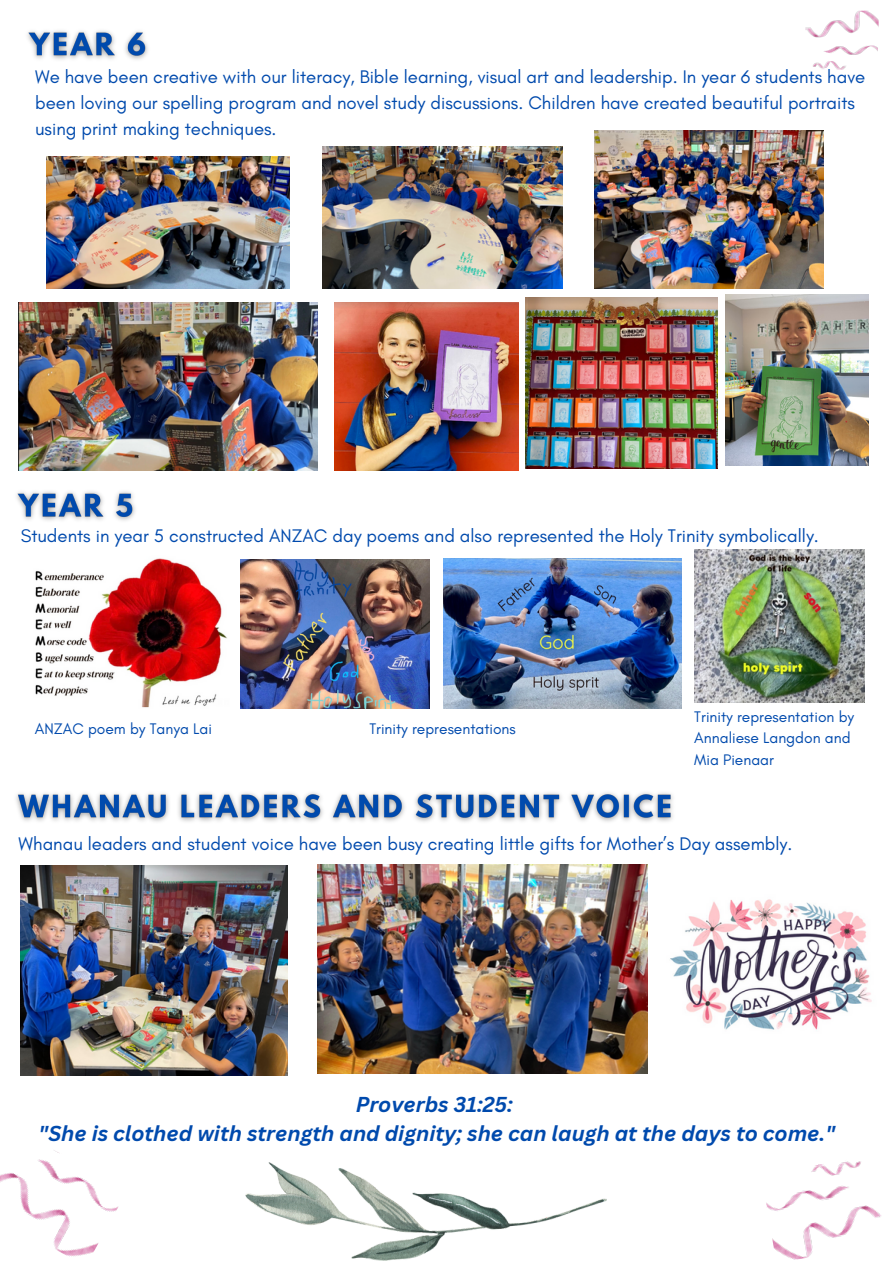
<style>
.page{position:relative;width:894px;height:1264px;background:#fff}
.page>*{position:absolute;margin:0;border:0;box-sizing:border-box;transform-origin:0 0}
.t1{font:italic 700 21px/29.2px "Canva Sans";color:#004aad;text-align:center}
.t2{font:18.6px/25.8px "Glacial Indifference";color:#004aad}
.t3{font:15.6px/21.3px "Glacial Indifference";color:#004aad}
</style>
<div class="page">
<img style="left:47px;top:157px;width:243px;height:131px">
<img style="left:323px;top:146px;width:239px;height:142px">
<img style="left:594px;top:130px;width:229px;height:158px">
<img style="left:19px;top:302px;width:298px;height:168px">
<img style="left:334px;top:302px;width:184px;height:168px">
<img style="left:725px;top:294px;width:142px;height:171px">
<img style="left:525px;top:297px;width:192px;height:171px">
<img style="left:35px;top:558px;width:192px;height:150px">
<img style="left:240px;top:560px;width:189px;height:148px">
<img style="left:443px;top:559px;width:238px;height:149px">
<img style="left:694px;top:549px;width:170px;height:153px">
<img style="left:21px;top:865px;width:266px;height:210px">
<img style="left:317px;top:864px;width:330px;height:209px">
<img style="left:670px;top:899px;width:202px;height:132px">
<img style="left:27px;top:30px;width:121px;height:30px">
<img style="left:16px;top:491px;width:119px;height:30px">
<img style="left:16px;top:792px;width:657px;height:30px">
<img style="left:0;top:1150px;width:119px;height:107px">
<img style="left:766px;top:1161px;width:116px;height:99px">
<img style="left:246px;top:1162px;width:360px;height:98px">
<img style="left:805px;top:10px;width:73px;height:60px">
<p class="t2" style="left:35px;top:64px;width:831px">We have been creative with our literacy, Bible learning, visual art and leadership. In year 6 students have been loving our spelling program and novel study discussions. Children have created beautiful portraits using print making techniques.</p>
<p class="t2" style="left:21px;top:522px;width:799px">Students in year 5 constructed ANZAC day poems and also represented the Holy Trinity symbolically.</p>
<h3 class="t3" style="left:35px;top:718px;width:179px">ANZAC poem by Tanya Lai</h3>
<p class="t3" style="left:369px;top:718px;width:148px">Trinity representations</p>
<p class="t3" style="left:694px;top:705px;width:161px">Trinity representation by<br>Annaliese Langdon and<br>Mia Pienaar</p>
<p class="t2" style="left:19px;top:830px;width:775px">Whanau leaders and student voice have been busy creating little gifts for Mother’s Day assembly.</p>
<p class="t1" style="left:39px;top:1088px;width:797px">Proverbs 31:25:<br>"She is clothed with strength and dignity; she can laugh at the days to come."</p>
</div>
